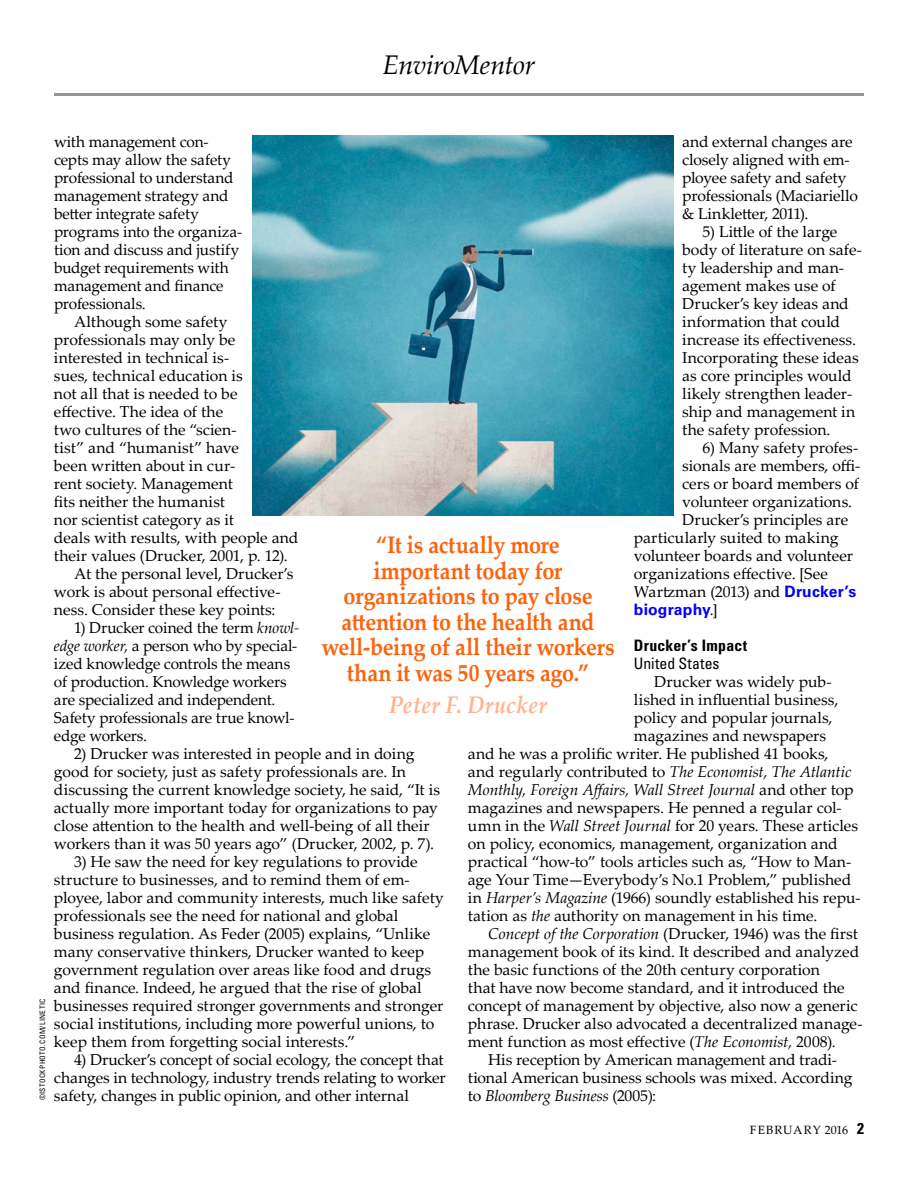
<style>
.page{position:relative;width:918px;height:1188px;background:#fff}
.page>*{position:absolute;margin:0;border:0;box-sizing:border-box;transform-origin:0 0}
.t1{font:italic 27px "Palatino Linotype";letter-spacing:-.02em;color:#000}
.t2{font:700 24px/25.5px "Palatino Linotype";letter-spacing:-.015em;color:#fb630d;text-align:center;scale:.9 1}
.t3{font:italic 700 24px "Palatino Linotype";letter-spacing:.02em;color:#ffb38e;scale:.9 1}
.t4{font:15.75px/18px "Palatino Linotype";color:#000}
.t5{font:italic 15.75px "Palatino Linotype";letter-spacing:-.01em;color:#000}
.t6{font:700 condensed 15.75px "Univers LT Std";letter-spacing:.015em;color:#000}
.t7{font:condensed 15.75px "Univers LT Std";color:#000}
.t8{font:700 15.75px "Univers LT Std";letter-spacing:.01em;color:#00f}
.t9{font:12px "Palatino Linotype";color:#000}
.t10{font:condensed 7.5px "Univers LT Std";letter-spacing:.05em;color:#000}
.s1{font-style:italic}
.s2{font-family:"Univers LT Std";font-weight:700;color:#00f}
.s3{font-family:"Palatino Linotype";font-weight:400;color:#000}
.s4{font-style:normal}
.s5{font-family:"Univers LT Std";font-weight:700;font-stretch:condensed;font-size:15.75px}
</style>
<div class="page">
<hr style="left:54px;top:93px;width:810px;height:3px;background:#939498">
<img style="left:252px;top:135px;width:421px;height:380px">
<h1 class="t1" style="left:383px;top:45px;width:154px">EnviroMentor</h1>
<p class="t10" style="left:38px;top:1100px;width:103px;rotate:-90deg">©istockphoto.com/linetic</p>
<p class="t4" style="left:54px;top:132px;width:190px">with management con&shy;cepts may allow the safety professional to understand management strategy and better integrate safety programs into the organiza&shy;tion and discuss and justify budget requirements with management and finance professionals.</p>
<p class="t4" style="left:74px;top:312px;width:155px">Although some safety</p>
<p class="t4" style="left:54px;top:330px;width:183px">professionals may only be</p>
<p class="t4" style="left:54px;top:348px;width:177px">interested in technical is-</p>
<p class="t4" style="left:54px;top:366px;width:190px">sues, technical education is</p>
<p class="t4" style="left:54px;top:384px;width:185px">not all that is needed to be</p>
<p class="t4" style="left:54px;top:402px;width:171px">effective. The idea of the</p>
<p class="t4" style="left:54px;top:420px;width:184px">two cultures of the “scien-</p>
<p class="t4" style="left:54px;top:438px;width:187px">tist” and “humanist” have</p>
<p class="t4" style="left:54px;top:456px;width:183px">been written about in cur-</p>
<p class="t4" style="left:54px;top:474px;width:180px">rent society. Management</p>
<p class="t4" style="left:54px;top:492px;width:173px">fits neither the humanist</p>
<p class="t4" style="left:54px;top:510px;width:181px">nor scientist category as it</p>
<p class="t4" style="left:54px;top:528px;width:246px">deals with results, with people and</p>
<p class="t4" style="left:54px;top:546px;width:235px">their values (Drucker, 2001, p. 12).</p>
<p class="t4" style="left:74px;top:564px;width:221px">At the personal level, Drucker’s</p>
<p class="t4" style="left:54px;top:582px;width:228px">work is about personal effective-</p>
<p class="t4" style="left:54px;top:600px;width:223px">ness. Consider these key points:</p>
<p class="t4" style="left:54px;top:618px;width:247px;text-indent:20px">1) Drucker coined the term <span class="s1">knowl&shy;edge worker,</span> a person who by special&shy;ized knowledge controls the means of production. Knowledge workers are specialized and independent.<br>Safety professionals are true knowl&shy;edge workers.</p>
<p class="t4" style="left:54px;top:744px;width:388px;text-indent:20px">2) Drucker was interested in people and in doing good for society, just as safety professionals are. In discussing the current knowledge society, he said, “It is actually more important today for organizations to pay close attention to the health and well-being of all their workers than it was 50 years ago” (Drucker, 2002, p. 7).</p>
<p class="t4" style="left:54px;top:852px;width:392px;text-indent:20px">3) He saw the need for key regulations to provide structure to businesses, and to remind them of em&shy;ployee, labor and community interests, much like safety professionals see the need for national and global business regulation. As Feder (2005) explains, “Unlike many conservative thinkers, Drucker wanted to keep government regulation over areas like food and drugs and finance. Indeed, he argued that the rise of global businesses required stronger governments and stronger social institutions, including more powerful unions, to keep them from forgetting social interests.”</p>
<p class="t4" style="left:54px;top:1050px;width:393px;text-indent:20px">4) Drucker’s concept of social ecology, the concept that changes in technology, industry trends relating to worker safety, changes in public opinion, and other internal</p>
<p class="t4" style="left:682px;top:132px;width:177px">and external changes are closely aligned with em&shy;ployee safety and safety professionals (Maciariello &amp; Linkletter, 2011).</p>
<p class="t4" style="left:682px;top:222px;width:181px;text-indent:20px">5) Little of the large body of literature on safe&shy;ty leadership and man&shy;agement makes use of<br>Drucker’s key ideas and information that could increase its effectiveness.<br>Incorporating these ideas as core principles would likely strengthen leader&shy;ship and management in the safety profession.</p>
<p class="t4" style="left:702px;top:438px;width:157px">6) Many safety profes-</p>
<p class="t4" style="left:682px;top:456px;width:180px">sionals are members, offi-</p>
<p class="t4" style="left:682px;top:474px;width:179px">cers or board members of</p>
<p class="t4" style="left:682px;top:492px;width:171px">volunteer organizations.</p>
<p class="t4" style="left:682px;top:510px;width:168px">Drucker’s principles are</p>
<p class="t4" style="left:634px;top:528px;width:206px">particularly suited to making</p>
<p class="t4" style="left:634px;top:546px;width:221px">volunteer boards and volunteer</p>
<p class="t4" style="left:634px;top:564px;width:196px">organizations effective. [See</p>
<p class="t4" style="left:634px;top:582px;width:224px">Wartzman (2013) and <span class="s2">Drucker’s</span></p>
<p class="t8" style="left:634px;top:600px;width:85px">biography<span class="s3">.]</span></p>
<p class="t6" style="left:634px;top:635px;width:115px">Drucker’s Impact</p>
<p class="t7" style="left:634px;top:653px;width:87px">United States</p>
<p class="t4" style="left:654px;top:672px;width:179px">Drucker was widely pub-</p>
<p class="t4" style="left:634px;top:690px;width:206px">lished in influential business,</p>
<p class="t4" style="left:634px;top:708px;width:200px">policy and popular journals,</p>
<p class="t4" style="left:634px;top:726px;width:194px">magazines and newspapers</p>
<p class="t4" style="left:468px;top:744px;width:362px">and he was a prolific writer. He published 41 books,</p>
<p class="t4" style="left:468px;top:762px;width:385px">and regularly contributed to <span class="s1">The Economist, The Atlantic</span></p>
<p class="t5" style="left:468px;top:778px;width:387px">Monthly, Foreign Affairs, Wall Street Journal <span class="s4">and other top</span></p>
<p class="t4" style="left:468px;top:798px;width:375px">magazines and newspapers. He penned a regular col-</p>
<p class="t4" style="left:468px;top:816px;width:392px">umn in the <span class="s1">Wall Street Journal</span> for 20 years. These articles</p>
<p class="t4" style="left:468px;top:834px;width:371px">on policy, economics, management, organization and</p>
<p class="t4" style="left:468px;top:852px;width:385px">practical “how-to” tools articles such as, “How to Man-</p>
<p class="t4" style="left:468px;top:870px;width:385px">age Your Time—Everybody’s No.1 Problem,” published</p>
<p class="t4" style="left:468px;top:888px;width:394px">in <span class="s1">Harper’s Magazine</span> (1966) soundly established his repu-</p>
<p class="t4" style="left:468px;top:906px;width:351px">tation as <span class="s1">the</span> authority on management in his time.</p>
<p class="t4" style="left:488px;top:924px;width:371px"><span class="s1">Concept of the Corporation</span> (Drucker, 1946) was the first</p>
<p class="t4" style="left:468px;top:942px;width:393px">management book of its kind. It described and analyzed</p>
<p class="t4" style="left:468px;top:960px;width:353px">the basic functions of the 20th century corporation</p>
<p class="t4" style="left:468px;top:978px;width:378px">that have now become standard, and it introduced the</p>
<p class="t4" style="left:468px;top:996px;width:391px">concept of management by objective, also now a generic</p>
<p class="t4" style="left:468px;top:1014px;width:396px">phrase. Drucker also advocated a decentralized manage-</p>
<p class="t4" style="left:468px;top:1032px;width:369px">ment function as most effective (<span class="s1">The Economist,</span> 2008).</p>
<p class="t4" style="left:488px;top:1050px;width:350px">His reception by American management and tradi-</p>
<p class="t4" style="left:468px;top:1068px;width:386px">tional American business schools was mixed. According</p>
<p class="t5" style="left:468px;top:1084px;width:190px"><span class="s4">to</span> Bloomberg Business <span class="s4">(2005):</span></p>
<h2 class="t2" style="left:321px;top:531px;width:327px">“It is actually more<br>important today for organizations to pay close attention to the health and well-being of all their workers than it was 50 years ago.”</h2>
<h2 class="t3" style="left:389px;top:688px;width:177px">Peter F. Drucker</h2>
<p class="t9" style="left:750px;top:1121px;width:10px">february</p>
<p class="t9" style="left:825px;top:1121px;width:41px">2016 <span class="s5">2</span></p>
</div>
